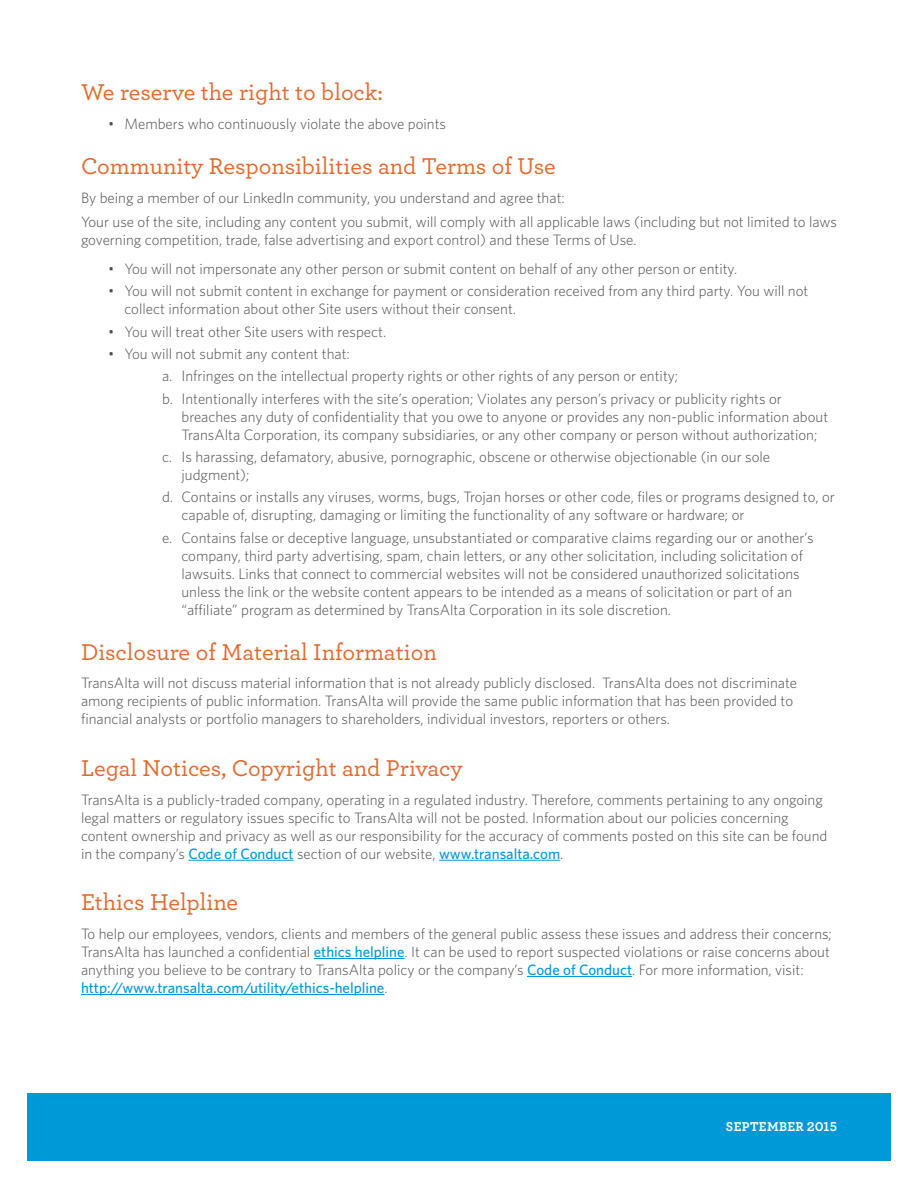
<style>
.page{position:relative;width:918px;height:1188px;background:#fff}
.page>*{position:absolute;margin:0;border:0;box-sizing:border-box;transform-origin:0 0}
.t1{font:500 24px "Archer";color:#e06a2e}
.t2{font:300 15px/18px "Whitney";color:#4a4b4b}
.t3{font:700 13.5px "Archer";letter-spacing:.025em;color:#fff}
.s1{font-weight:500;color:#0099d7}
</style>
<div class="page">
<div style="left:27px;top:1094px;width:864px;height:67px;background:#0099d7"></div>
<hr style="left:188px;top:860px;width:106px;height:1px;background:#0099d7">
<hr style="left:439px;top:860px;width:121px;height:1px;background:#0099d7">
<hr style="left:314px;top:958px;width:91px;height:1px;background:#0099d7">
<hr style="left:527px;top:976px;width:105px;height:1px;background:#0099d7">
<hr style="left:81px;top:994px;width:303px;height:1px;background:#0099d7">
<h1 class="t1" style="left:81px;top:75px;width:303px">We reserve the right to block:</h1>
<p class="t2" style="left:108px;top:114px;width:340px">• Members who continuously violate the above points</p>
<h1 class="t1" style="left:81px;top:149px;width:476px">Community Responsibilities and Terms of Use</h1>
<p class="t2" style="left:81px;top:185px;width:757px;line-height:24.5px">By being a member of our LinkedIn community, you understand and agree that:<br>Your use of the site, including any content you submit, will comply with all applicable laws (including but not limited to laws</p>
<p class="t2" style="left:81px;top:231px;width:557px">governing competition, trade, false advertising and export control) and these Terms of Use.</p>
<p class="t2" style="left:108px;top:259px;width:631px">• You will not impersonate any other person or submit content on behalf of any other person or entity.</p>
<p class="t2" style="left:124px;top:282px;width:685px;text-indent:-16px">• You will not submit content in exchange for payment or consideration received from any third party. You will not collect information about other Site users without their consent.</p>
<p class="t2" style="left:108px;top:322px;width:280px">• You will treat other Site users with respect.</p>
<p class="t2" style="left:162px;top:342px;width:621px;line-height:22.4px;text-indent:-54px">• You will not submit any content that:<br>a. Infringes on the intellectual property rights or other rights of any person or entity;<br>b. Intentionally interferes with the site’s operation; Violates any person’s privacy or publicity rights or</p>
<p class="t2" style="left:182px;top:407px;width:648px">breaches any duty of confidentiality that you owe to anyone or provides any non-public information about<br>TransAlta Corporation, its company subsidiaries, or any other company or person without authorization;</p>
<p class="t2" style="left:182px;top:447px;width:590px;text-indent:-20px">c. Is harassing, defamatory, abusive, pornographic, obscene or otherwise objectionable (in our sole judgment);</p>
<p class="t2" style="left:182px;top:488px;width:655px;text-indent:-20px">d. Contains or installs any viruses, worms, bugs, Trojan horses or other code, files or programs designed to, or capable of, disrupting, damaging or limiting the functionality of any software or hardware; or</p>
<p class="t2" style="left:182px;top:528px;width:634px;text-indent:-20px">e. Contains false or deceptive language, unsubstantiated or comparative claims regarding our or another’s company, third party advertising, spam, chain letters, or any other solicitation, including solicitation of lawsuits. Links that connect to commercial websites will not be considered unauthorized solicitations unless the link or the website content appears to be intended as a means of solicitation or part of an “affiliate” program as determined by TransAlta Corporation in its sole discretion.</p>
<h1 class="t1" style="left:81px;top:634px;width:357px">Disclosure of Material Information</h1>
<p class="t2" style="left:81px;top:674px;width:718px">TransAlta will not discuss material information that is not already publicly disclosed. TransAlta does not discriminate among recipients of public information. TransAlta will provide the same public information that has been provided to financial analysts or portfolio managers to shareholders, individual investors, reporters or others.</p>
<h1 class="t1" style="left:81px;top:751px;width:383px">Legal Notices, Copyright and Privacy</h1>
<p class="t2" style="left:81px;top:790px;width:748px">TransAlta is a publicly-traded company, operating in a regulated industry. Therefore, comments pertaining to any ongoing legal matters or regulatory issues specific to TransAlta will not be posted. Information about our policies concerning content ownership and privacy as well as our responsibility for the accuracy of comments posted on this site can be found in the company’s <span class="s1">Code of Conduct</span> section of our website, <span class="s1">www.transalta.com</span>.</p>
<h1 class="t1" style="left:81px;top:885px;width:159px">Ethics Helpline</h1>
<p class="t2" style="left:81px;top:924px;width:752px">To help our employees, vendors, clients and members of the general public assess these issues and address their concerns; TransAlta has launched a confidential <span class="s1">ethics helpline</span>. It can be used to report suspected violations or raise concerns about anything you believe to be contrary to TransAlta policy or the company’s <span class="s1">Code of Conduct</span>. For more information, visit: <span class="s1">http://www.transalta.com/utility/ethics-helpline</span>.</p>
<p class="t3" style="left:726px;top:1116px;width:112px">SEPTEMBER 2015</p>
</div>
